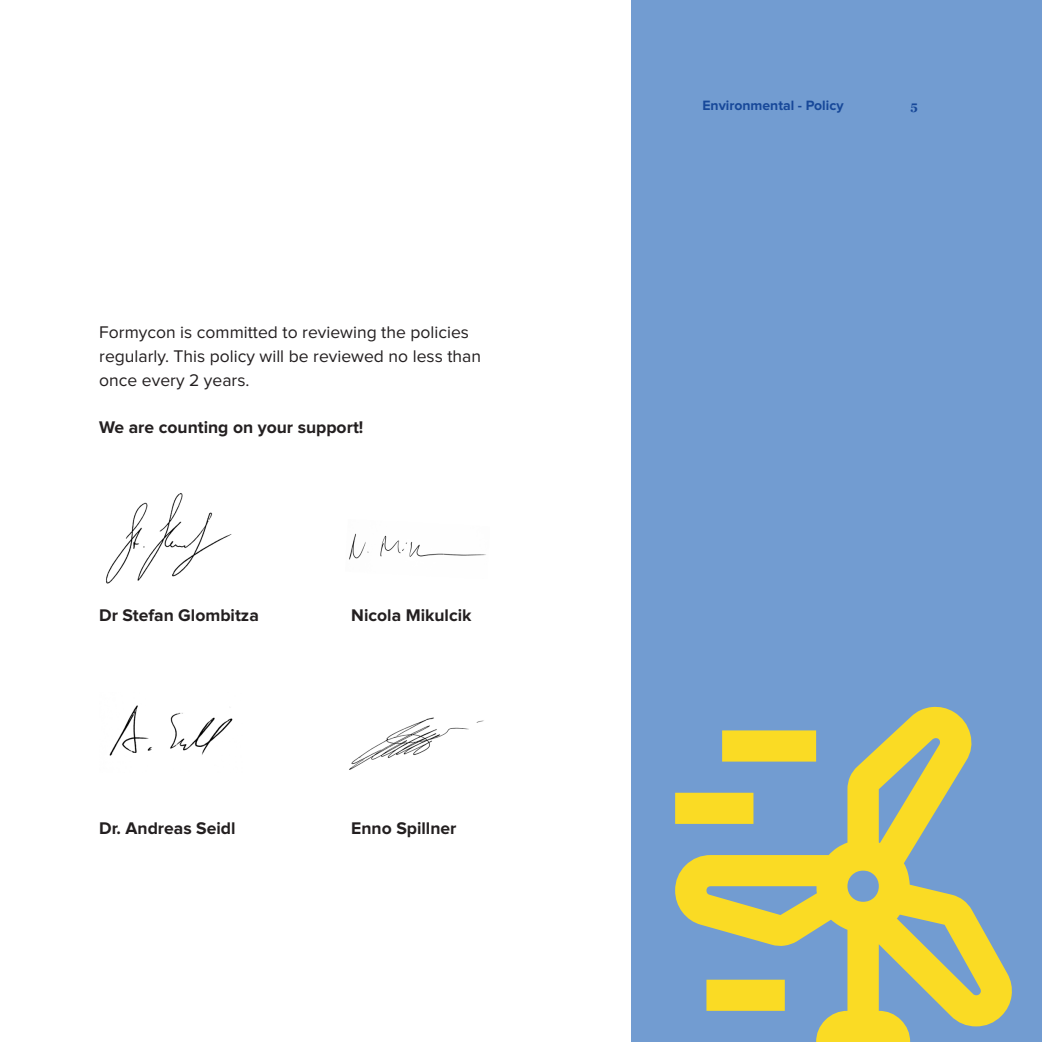
<style>
.page{position:relative;width:1042px;height:1042px;background:#fff}
.page>*{position:absolute;margin:0;border:0;box-sizing:border-box;transform-origin:0 0}
.t1{font:17.5px/23.6px "Proxima Nova";color:#231f20}
.t2{font:700 17.5px "Proxima Nova";color:#231f20}
.t3{font:700 14px "Proxima Nova";color:#174899}
.t4{font:700 12.25px "Georgia";color:#174899}
</style>
<div class="page">
<img style="left:349px;top:717px;width:135px;height:53px">
<img style="left:106px;top:493px;width:126px;height:91px">
<img style="left:349px;top:533px;width:137px;height:27px">
<img style="left:109px;top:705px;width:124px;height:51px">
<div style="left:632px;top:0;width:410px;height:1042px;background:#729cd1"></div>
<svg style="left:675px;top:706px;width:337px;height:336px"></svg>
<p class="t1" style="left:99px;top:321px;width:383px">Formycon is committed to reviewing the policies regularly. This policy will be reviewed no less than once every 2 years.</p>
<p class="t2" style="left:99px;top:419px;width:266px">We are counting on your support!</p>
<p class="t2" style="left:99px;top:607px;width:161px">Dr Stefan Glombitza</p>
<p class="t2" style="left:351px;top:607px;width:122px">Nicola Mikulcik</p>
<p class="t2" style="left:99px;top:820px;width:138px">Dr. Andreas Seidl</p>
<p class="t2" style="left:351px;top:820px;width:107px">Enno Spillner</p>
<p class="t3" style="left:702px;top:99px;width:143px">Environmental - Policy</p>
<p class="t4" style="left:910px;top:98px;width:9px">5</p>
</div>
